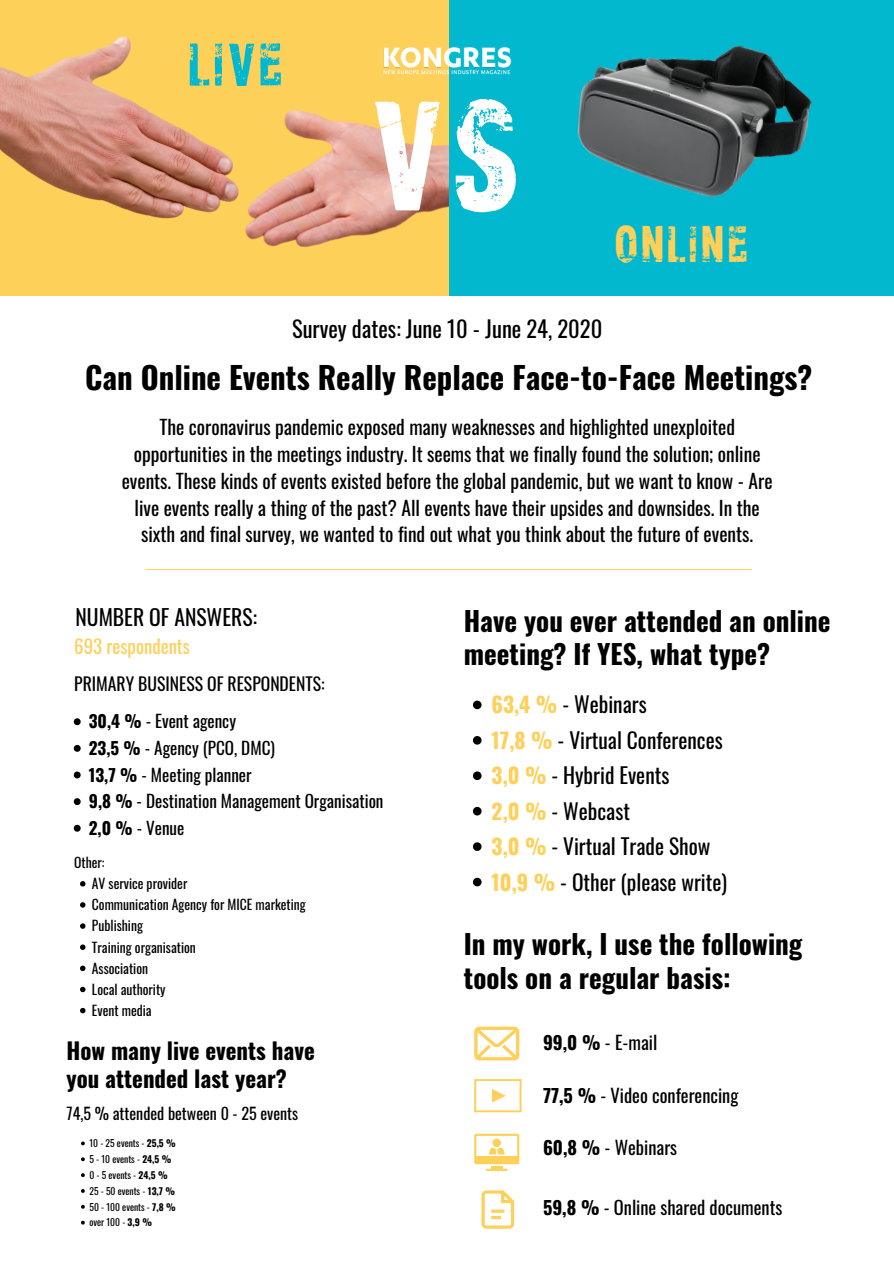
<style>
.page{position:relative;width:894px;height:1264px;background:#fff}
.page>*{position:absolute;margin:0;border:0;box-sizing:border-box;transform-origin:0 0}
.t1{font:148.5px "CF Xerography Demo";color:#fff}
.t2{font:57.75px "CF Xerography Demo";color:#02b8ce}
.t3{font:49.05px "CF Xerography Demo";letter-spacing:.075em;color:#fdd05a}
.t4{font:700 30.75px "Oswald";color:#000}
.t5{font:700 27px/33.2px "Oswald";color:#000}
.t6{font:700 22.8px/28px "Oswald";color:#000}
.t7{font:22.5px "Oswald";color:#000}
.t8{font:21.6px "Oswald";color:#000}
.t9{font:21.45px/35.4px "Oswald";color:#000}
.t10{font:19.5px/26.7px "Oswald";color:#000;text-align:center}
.t11{font:18.9px "Oswald";color:#fdd05a}
.t12{font:18.45px "Oswald";color:#000}
.t13{font:17.7px "Oswald";color:#000}
.t14{font:17.1px/26.5px "Oswald";color:#000}
.t15{font:16.05px "Oswald";color:#000}
.t16{font:13.65px/21.1px "Oswald";color:#000}
.t17{font:9.6px/15.9px "Oswald";color:#000}
.s1{font-weight:700}
.s2{font-weight:700;color:#fdd05a}
</style>
<div class="page">
<div style="left:0;top:0;width:464px;height:296px;background:#fdd05a"></div>
<img style="left:0;top:36px;width:448px;height:211px">
<div style="left:448px;top:0;width:445px;height:296px;background:#02b8ce"></div>
<img style="left:577px;top:46px;width:235px;height:151px">
<img style="left:372px;top:34px;width:140px;height:52px">
<svg style="left:145px;top:569px;width:606px;height:1px"></svg>
<svg style="left:80px;top:881px;width:5px;height:5px"></svg>
<svg style="left:80px;top:902px;width:5px;height:5px"></svg>
<svg style="left:80px;top:923px;width:5px;height:5px"></svg>
<svg style="left:80px;top:944px;width:5px;height:5px"></svg>
<svg style="left:80px;top:965px;width:5px;height:6px"></svg>
<svg style="left:80px;top:986px;width:5px;height:6px"></svg>
<svg style="left:80px;top:1007px;width:5px;height:6px"></svg>
<svg style="left:74px;top:718px;width:7px;height:7px"></svg>
<svg style="left:74px;top:745px;width:7px;height:6px"></svg>
<svg style="left:74px;top:771px;width:7px;height:7px"></svg>
<svg style="left:74px;top:798px;width:7px;height:7px"></svg>
<svg style="left:74px;top:824px;width:7px;height:7px"></svg>
<svg style="left:473px;top:700px;width:8px;height:9px"></svg>
<svg style="left:473px;top:736px;width:8px;height:8px"></svg>
<svg style="left:473px;top:771px;width:8px;height:9px"></svg>
<svg style="left:473px;top:807px;width:8px;height:8px"></svg>
<svg style="left:473px;top:842px;width:8px;height:9px"></svg>
<svg style="left:473px;top:877px;width:8px;height:9px"></svg>
<svg style="left:81px;top:1141px;width:4px;height:4px"></svg>
<svg style="left:81px;top:1157px;width:4px;height:4px"></svg>
<svg style="left:81px;top:1173px;width:4px;height:3px"></svg>
<svg style="left:81px;top:1189px;width:4px;height:3px"></svg>
<svg style="left:81px;top:1204px;width:4px;height:4px"></svg>
<svg style="left:81px;top:1220px;width:4px;height:4px"></svg>
<hr style="left:486px;top:1168px;width:21px;height:2px;background:#fdd05a">
<svg style="left:474px;top:1133px;width:45px;height:35px"></svg>
<svg style="left:474px;top:1026px;width:45px;height:34px"></svg>
<svg style="left:474px;top:1079px;width:47px;height:33px"></svg>
<svg style="left:481px;top:1190px;width:33px;height:38px"></svg>
<h2 class="t2" style="left:188px;top:39px;width:94px">LIVE</h2>
<h1 class="t1" style="left:371px;top:90px;width:145px">VS</h1>
<h3 class="t3" style="left:614px;top:223px;width:133px">ONLINE</h3>
<p class="t7" style="left:292px;top:311px;width:312px">Survey dates: June 10 - June 24, 2020</p>
<h3 class="t4" style="left:85px;top:353px;width:728px">Can Online Events Really Replace Face-to-Face Meetings?</h3>
<p class="t10" style="left:122px;top:413px;width:652px">The coronavirus pandemic exposed many weaknesses and highlighted unexploited opportunities in the meetings industry. It seems that we finally found the solution; online events. These kinds of events existed before the global pandemic, but we want to know - Are live events really a thing of the past? All events have their upsides and downsides. In the sixth and final survey, we wanted to find out what you think about the future of events.</p>
<p class="t8" style="left:75px;top:600px;width:183px">NUMBER OF ANSWERS:</p>
<p class="t11" style="left:74px;top:632px;width:117px">693 respondents</p>
<p class="t13" style="left:74px;top:669px;width:252px">PRIMARY BUSINESS OF RESPONDENTS:</p>
<p class="t14" style="left:89px;top:707px;width:296px"><span class="s1">30,4 %</span> - Event agency<br><span class="s1">23,5 %</span> - Agency (PCO, DMC)<br><span class="s1">13,7 %</span> - Meeting planner<br><span class="s1">9,8 %</span> - Destination Management Organisation<br><span class="s1">2,0 %</span> - Venue</p>
<p class="t16" style="left:74px;top:851px;width:32px">Other:</p>
<p class="t16" style="left:92px;top:872px;width:215px">AV service provider<br>Communication Agency for MICE marketing<br>Publishing<br>Training organisation<br>Association<br>Local authority<br>Event media</p>
<p class="t6" style="left:66px;top:1035px;width:250px">How many live events have you attended last year?</p>
<p class="t15" style="left:66px;top:1100px;width:233px">74,5 % attended between 0 - 25 events</p>
<p class="t17" style="left:89px;top:1134px;width:88px">10 - 25 events - <span class="s1">25,5 %<br></span>5 - 10 events - <span class="s1">24,5 %<br></span>0 - 5 events - <span class="s1">24,5 %<br></span>25 - 50 events - <span class="s1">13,7 %<br></span>50 - 100 events - <span class="s1">7,8 % </span>over 100 - <span class="s1">3,9 %</span></p>
<h3 class="t5" style="left:463px;top:603px;width:368px">Have you ever attended an online meeting? If YES, what type?</h3>
<p class="t9" style="left:491px;top:686px;width:237px"><span class="s2">63,4 %</span> - Webinars<br><span class="s2">17,8 %</span> - Virtual Conferences<br><span class="s2">3,0 %</span> - Hybrid Events<br><span class="s2">2,0 %</span> - Webcast<br><span class="s2">3,0 %</span> - Virtual Trade Show<br><span class="s2">10,9 %</span> - Other (please write)</p>
<h3 class="t5" style="left:463px;top:926px;width:340px">In my work, I use the following tools on a regular basis:</h3>
<p class="t12" style="left:543px;top:1027px;width:116px"><span class="s1">99,0 %</span> - E-mail</p>
<p class="t12" style="left:543px;top:1081px;width:197px"><span class="s1">77,5 %</span> - Video conferencing</p>
<p class="t12" style="left:543px;top:1133px;width:136px"><span class="s1">60,8 %</span> - Webinars</p>
<p class="t12" style="left:543px;top:1192px;width:241px"><span class="s1">59,8 %</span> - Online shared documents</p>
</div>
